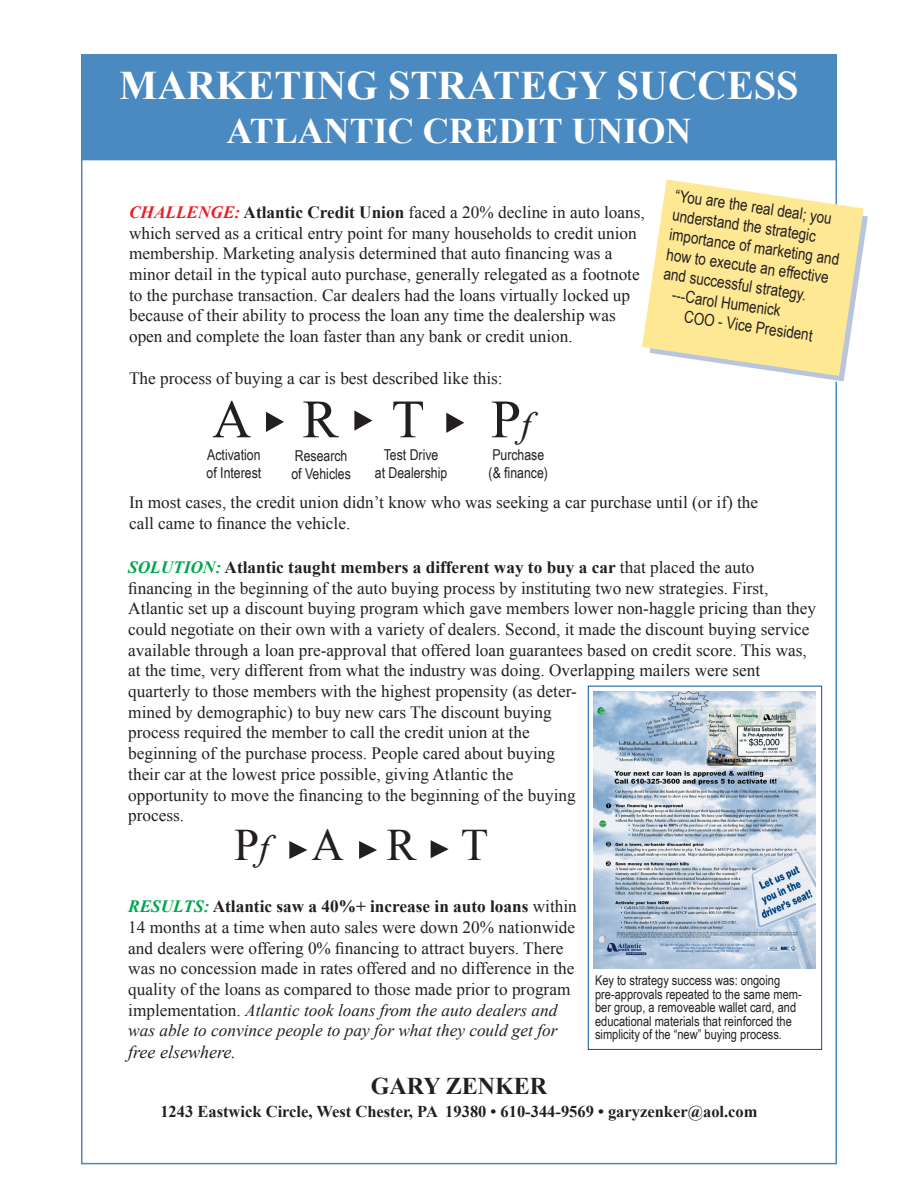
<style>
.page{position:relative;width:918px;height:1188px;background:#fff}
.page>*{position:absolute;margin:0;border:0;box-sizing:border-box;transform-origin:0 0}
.t1{font:54px "Times New Roman";color:#231f20}
.t2{font:45px "Times New Roman";color:#231f20}
.t3{font:700 40.5px "Times New Roman";color:#fff}
.t4{font:700 36px "Times New Roman";color:#fff}
.t5{font:700 24px "Times New Roman";color:#231f20}
.t6{font:italic 18px "Times New Roman";color:#231f20}
.t7{font:17.25px/20.7px "Times New Roman";color:#231f20}
.t8{font:16.5px "Arial Narrow";color:#231f20}
.t9{font:700 16.5px "Times New Roman";color:#231f20}
.t10{font:15px/18px "Arial Narrow";color:#231f20}
.t11{font:13.5px/13.5px "Arial Narrow";color:#231f20}
.s1{font-weight:700;font-style:italic;color:#ee1d23}
.s2{font-weight:700}
.s3{font-style:italic;font-size:36px}
.s4{font-weight:700;font-style:italic;color:#00a54f}
.s5{font-style:italic}
</style>
<div class="page">
<div style="left:82px;top:55px;width:754px;height:105px;background:#4a8ac0"></div>
<div style="left:81px;top:54px;width:756px;height:106px;border:2px solid #4a8ac0"></div>
<svg style="left:289px;top:841px;width:18px;height:18px"></svg>
<svg style="left:359px;top:841px;width:18px;height:18px"></svg>
<svg style="left:430px;top:840px;width:19px;height:18px"></svg>
<svg style="left:266px;top:411px;width:18px;height:21px"></svg>
<svg style="left:354px;top:410px;width:19px;height:21px"></svg>
<svg style="left:446px;top:412px;width:19px;height:21px"></svg>
<div style="left:588px;top:686px;width:234px;height:364px;border:1px solid #094fa3"></div>
<img style="left:594px;top:692px;width:221px;height:277px">
<svg style="left:642px;top:179px;width:223px;height:198px"></svg>
<h3 class="t3" style="left:119px;top:58px;width:681px">MARKETING STRATEGY SUCCESS</h3>
<h3 class="t4" style="left:227px;top:106px;width:466px">ATLANTIC CREDIT UNION</h3>
<p class="t7" style="left:129px;top:202px;width:517px"><span class="s1">CHALLENGE:</span> <span class="s2">Atlantic Credit Union</span> faced a 20% decline in auto loans, which served as a critical entry point for many households to credit union membership. Marketing analysis determined that auto financing was a minor detail in the typical auto purchase, generally relegated as a footnote to the purchase transaction. Car dealers had the loans virtually locked up because of their ability to process the loan any time the dealership was open and complete the loan faster than any bank or credit union.</p>
<p class="t7" style="left:129px;top:367px;width:375px">The process of buying a car is best described like this:</p>
<h1 class="t1" style="left:212px;top:383px;width:320px">A R T P<span class="s3">f</span></h1>
<p class="t10" style="left:207px;top:445px;width:56px">Activation of Interest</p>
<p class="t10" style="left:291px;top:446px;width:61px">Research of Vehicles</p>
<p class="t10" style="left:375px;top:445px;width:74px;text-align:center">Test Drive<br>at Dealership</p>
<p class="t10" style="left:489px;top:445px;width:61px">Purchase (&amp; finance)</p>
<p class="t8" style="left:677px;top:184px;width:160px;rotate:8deg">“You are the real deal; you</p>
<p class="t8" style="left:674px;top:203px;width:147px;rotate:8deg">understand the strategic</p>
<p class="t8" style="left:671px;top:223px;width:173px;rotate:8deg">importance of marketing and</p>
<p class="t8" style="left:668px;top:242px;width:165px;rotate:8deg">how to execute an effective</p>
<p class="t8" style="left:665px;top:262px;width:146px;rotate:8deg">and successful strategy.</p>
<p class="t8" style="left:674px;top:283px;width:111px;rotate:8deg">---Carol Humenick</p>
<p class="t8" style="left:686px;top:305px;width:131px;rotate:8deg">COO - Vice President</p>
<p class="t7" style="left:129px;top:491px;width:631px;line-height:21.6px">In most cases, the credit union didn’t know who was seeking a car purchase until (or if) the call came to finance the vehicle.</p>
<p class="t7" style="left:128px;top:557px;width:689px"><span class="s4">SOLUTION:</span> <span class="s2">Atlantic taught members a different way to buy a car</span> that placed the auto financing in the beginning of the auto buying process by instituting two new strategies. First, Atlantic set up a discount buying program which gave members lower non-haggle pricing than they could negotiate on their own with a variety of dealers. Second, it made the discount buying service available through a loan pre-approval that offered loan guarantees based on credit score. This was, at the time, very different from what the industry was doing. Overlapping mailers were sent quarterly to those members with the highest propensity (as deter-<br>mined by demographic) to buy new cars The discount buying<br>process required the member to call the credit union at the<br>beginning of the purchase process. People cared about buying<br>their car at the lowest price possible, giving Atlantic the<br>opportunity to move the financing to the beginning of the buying<br>process.</p>
<h2 class="t2" style="left:234px;top:814px;width:256px">P<span class="s3">f</span> A R T</h2>
<p class="t7" style="left:128px;top:896px;width:450px"><span class="s4">RESULTS:</span> <span class="s2">Atlantic saw a 40%+ increase in auto loans</span> within 14 months at a time when auto sales were down 20% nationwide and dealers were offering 0% financing to attract buyers. There was no concession made in rates offered and no difference in the quality of the loans as compared to those made prior to program implementation. <span class="s5">Atlantic took loans from the auto dealers and was able to convince people to pay for what they could get for</span></p>
<p class="t6" style="left:128px;top:1040px;width:109px">free elsewhere.</p>
<h3 class="t5" style="left:371px;top:1070px;width:178px">GARY ZENKER</h3>
<p class="t11" style="left:595px;top:973px;width:208px">Key to strategy success was: ongoing pre-approvals repeated to the same mem&shy;ber group, a removeable wallet card, and educational materials that reinforced the simplicity of the “new” buying process.</p>
<p class="t9" style="left:160px;top:1100px;width:599px">1243 Eastwick Circle, West Chester, PA 19380 • 610-344-9569 • garyzenker@aol.com</p>
</div>
